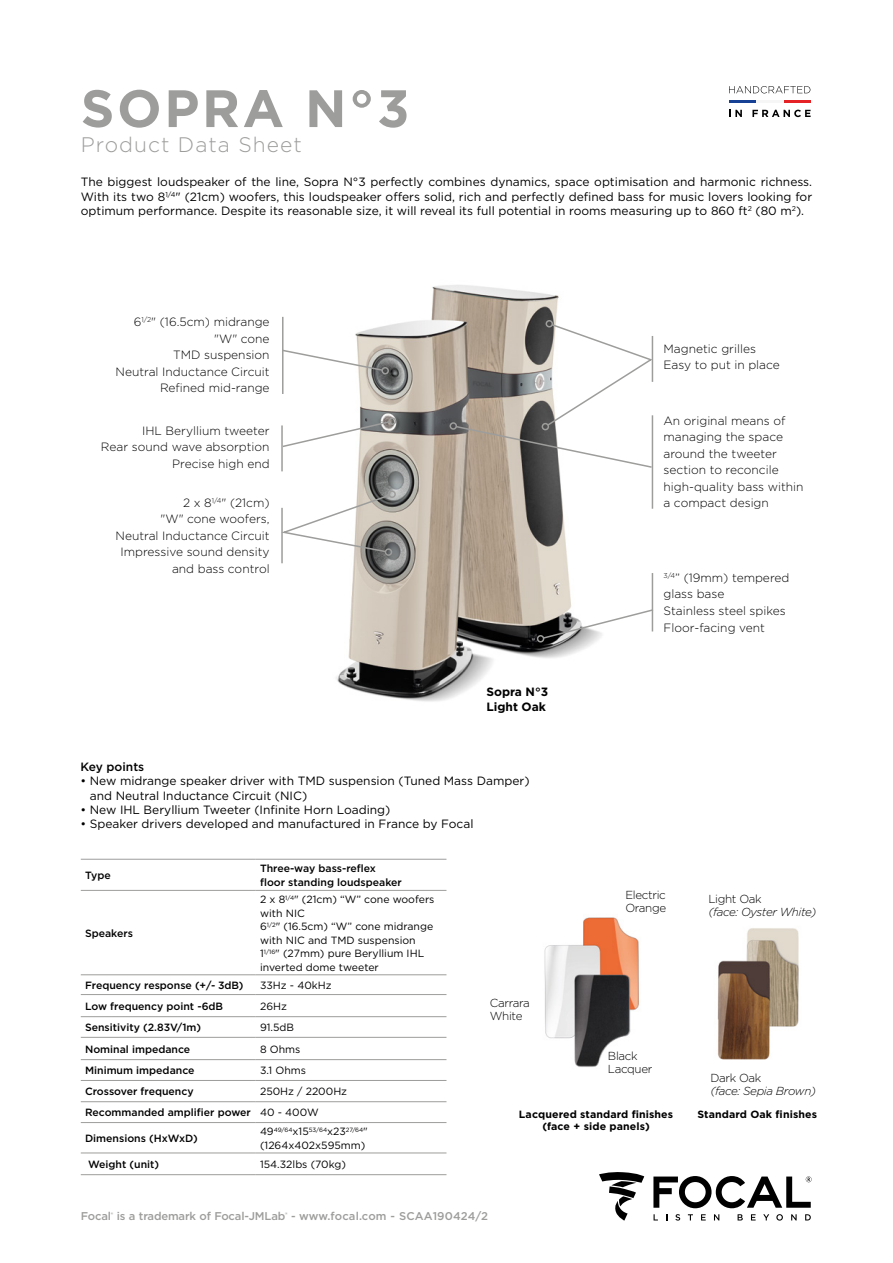
<style>
.page{position:relative;width:893px;height:1263px;background:#fff}
.page>*{position:absolute;margin:0;border:0;box-sizing:border-box;transform-origin:0 0}
.t1{font:700 52.5px "Gotham";letter-spacing:.05em;color:#9d9d9c}
.t2{font:300 21px "Gotham";letter-spacing:.05em;color:#9d9d9c}
.t3{font:12px/14.4px "Gotham";color:#000;text-align:justify}
.t4{font:300 12px/16.5px "Gotham";color:#000}
.t5{font:700 12px/15px "Gotham";color:#000}
.t6{font:500 12px "Gotham";color:#000}
.t7{font:italic 300 11.7px/12.8px "Gotham";letter-spacing:-.035em;color:#000}
.t8{font:300 11.7px/12.8px "Gotham";letter-spacing:-.03em;color:#000}
.Normal_e{font:500 11.25px "Gotham";letter-spacing:-.015em;color:#9d9d9c}
.t9{font:500 10.5px/14.2px "Gotham";color:#000}
.t10{font:10.5px/13.5px "Gotham";color:#000}
.t11{font:700 10.5px/12px "Gotham";letter-spacing:.01em;color:#000;text-align:center}
.t12{font:6.15px "Gotham";color:#000}
.s1{font-style:normal}
.s2{font-size:10.5px}
</style>
<div class="page">
<img style="left:281px;top:285px;width:316px;height:417px">
<hr style="left:282px;top:317px;width:2px;height:77px;background:#9d9d9c">
<hr style="left:281px;top:425px;width:2px;height:46px;background:#9d9d9c">
<svg style="left:281px;top:420px;width:110px;height:28px"></svg>
<div style="left:389px;top:417px;width:7px;height:8px;border:2px solid #9d9d9c;border-radius:50%"></div>
<svg style="left:542px;top:608px;width:112px;height:32px"></svg>
<div style="left:537px;top:635px;width:7px;height:7px;border:2px solid #9d9d9c;border-radius:50%"></div>
<hr style="left:281px;top:508px;width:2px;height:55px;background:#9d9d9c">
<svg style="left:281px;top:493px;width:110px;height:60px"></svg>
<div style="left:388px;top:490px;width:8px;height:8px;border:2px solid #9d9d9c;border-radius:50%"></div>
<div style="left:385px;top:548px;width:7px;height:8px;border:2px solid #9d9d9c;border-radius:50%"></div>
<div style="left:450px;top:422px;width:7px;height:8px;border:2px solid #9d9d9c;border-radius:50%"></div>
<svg style="left:281px;top:349px;width:103px;height:23px"></svg>
<div style="left:381px;top:367px;width:8px;height:7px;border:2px solid #9d9d9c;border-radius:50%"></div>
<svg style="left:454px;top:323px;width:200px;height:146px"></svg>
<div style="left:542px;top:423px;width:7px;height:7px;border:2px solid #9d9d9c;border-radius:50%"></div>
<div style="left:546px;top:320px;width:7px;height:7px;border:2px solid #9d9d9c;border-radius:50%"></div>
<hr style="left:652px;top:415px;width:1px;height:94px;background:#9d9d9c">
<img style="left:717px;top:928px;width:82px;height:132px">
<img style="left:544px;top:914px;width:95px;height:153px">
<svg style="left:675px;top:1214px;width:5px;height:6px"></svg>
<svg style="left:688px;top:1214px;width:5px;height:6px"></svg>
<svg style="left:701px;top:1214px;width:5px;height:6px"></svg>
<svg style="left:714px;top:1214px;width:5px;height:6px"></svg>
<svg style="left:738px;top:1214px;width:5px;height:6px"></svg>
<svg style="left:751px;top:1214px;width:5px;height:6px"></svg>
<svg style="left:763px;top:1214px;width:6px;height:6px"></svg>
<svg style="left:776px;top:1214px;width:7px;height:6px"></svg>
<svg style="left:791px;top:1214px;width:6px;height:6px"></svg>
<svg style="left:805px;top:1214px;width:6px;height:6px"></svg>
<svg style="left:653px;top:1176px;width:158px;height:32px"></svg>
<svg style="left:599px;top:1172px;width:45px;height:48px"></svg>
<hr style="left:81px;top:859px;width:175px;height:1px;background:#9d9d9c">
<hr style="left:256px;top:859px;width:190px;height:1px;background:#9d9d9c">
<hr style="left:81px;top:890px;width:175px;height:1px;background:#9d9d9c">
<hr style="left:256px;top:890px;width:190px;height:1px;background:#9d9d9c">
<hr style="left:81px;top:974px;width:175px;height:1px;background:#9d9d9c">
<hr style="left:256px;top:974px;width:190px;height:1px;background:#9d9d9c">
<hr style="left:81px;top:994px;width:175px;height:1px;background:#9d9d9c">
<hr style="left:256px;top:994px;width:190px;height:1px;background:#9d9d9c">
<hr style="left:81px;top:1016px;width:175px;height:1px;background:#9d9d9c">
<hr style="left:256px;top:1016px;width:190px;height:1px;background:#9d9d9c">
<hr style="left:81px;top:1037px;width:175px;height:1px;background:#9d9d9c">
<hr style="left:256px;top:1037px;width:190px;height:1px;background:#9d9d9c">
<hr style="left:81px;top:1059px;width:175px;height:1px;background:#9d9d9c">
<hr style="left:256px;top:1059px;width:190px;height:1px;background:#9d9d9c">
<hr style="left:81px;top:1080px;width:175px;height:1px;background:#9d9d9c">
<hr style="left:256px;top:1080px;width:190px;height:1px;background:#9d9d9c">
<hr style="left:81px;top:1101px;width:175px;height:1px;background:#9d9d9c">
<hr style="left:256px;top:1101px;width:190px;height:1px;background:#9d9d9c">
<hr style="left:81px;top:1122px;width:175px;height:1px;background:#9d9d9c">
<hr style="left:256px;top:1122px;width:190px;height:1px;background:#9d9d9c">
<hr style="left:81px;top:1153px;width:175px;height:1px;background:#9d9d9c">
<hr style="left:256px;top:1153px;width:190px;height:1px;background:#9d9d9c">
<hr style="left:81px;top:1174px;width:175px;height:1px;background:#9d9d9c">
<hr style="left:256px;top:1174px;width:190px;height:1px;background:#9d9d9c">
<hr style="left:729px;top:100px;width:27px;height:3px;background:#164194">
<hr style="left:783px;top:100px;width:27px;height:3px;background:#e52326">
<hr style="left:756px;top:100px;width:27px;height:3px;background:#f6f6f6">
<svg style="left:729px;top:110px;width:13px;height:7px"></svg>
<svg style="left:752px;top:110px;width:59px;height:7px"></svg>
<svg style="left:729px;top:86px;width:81px;height:7px"></svg>
<hr style="left:652px;top:573px;width:1px;height:58px;background:#9d9d9c">
<p class="t1" style="left:81px;top:74px;width:330px">SOPRA N°3</p>
<p class="t2" style="left:81px;top:132px;width:222px">Product Data Sheet</p>
<p class="t3" style="left:81px;top:175px;width:733px">The biggest loudspeaker of the line, Sopra N°3 perfectly combines dynamics, space optimisation and harmonic richness.<br>With its two 8<sup>1/4</sup>" (21cm) woofers, this loudspeaker offers solid, rich and perfectly defined bass for music lovers looking for optimum performance. Despite its reasonable size, it will reveal its full potential in rooms measuring up to 860 ft<sup>2</sup> (80 m<sup>2</sup>).</p>
<p class="t4" style="left:134px;top:314px;width:137px">6<sup>1/2</sup>" (16.5cm) midrange</p>
<p class="t4" style="left:214px;top:330px;width:57px">"W" cone</p>
<p class="t4" style="left:173px;top:347px;width:98px">TMD suspension</p>
<p class="t4" style="left:116px;top:363px;width:156px">Neutral Inductance Circuit</p>
<p class="t4" style="left:160px;top:380px;width:111px">Refined mid-range</p>
<p class="t4" style="left:142px;top:422px;width:129px">IHL Beryllium tweeter</p>
<p class="t4" style="left:101px;top:438px;width:170px">Rear sound wave absorption</p>
<p class="t4" style="left:172px;top:455px;width:99px">Precise high end</p>
<p class="t4" style="left:116px;top:494px;width:156px;text-align:right">2 x 8<sup>1/4</sup>" (21cm)<br>"W" cone woofers,<br>Neutral Inductance Circuit</p>
<p class="t4" style="left:121px;top:543px;width:151px">Impressive sound density</p>
<p class="t4" style="left:172px;top:560px;width:99px">and bass control</p>
<p class="t5" style="left:486px;top:684px;width:63px">Sopra N°3<br>Light Oak</p>
<p class="t6" style="left:80px;top:759px;width:65px">Key points</p>
<p class="t3" style="left:90px;top:773px;width:441px;text-indent:-9px">• New midrange speaker driver with TMD suspension (Tuned Mass Damper) and Neutral Inductance Circuit (NIC)</p>
<p class="t3" style="left:80px;top:802px;width:311px">• New IHL Beryllium Tweeter (Infinite Horn Loading)</p>
<p class="t3" style="left:80px;top:817px;width:395px">• Speaker drivers developed and manufactured in France by Focal</p>
<p class="t9" style="left:85px;top:868px;width:27px">Type</p>
<p class="t9" style="left:260px;top:861px;width:143px">Three-way bass-reflex floor standing loudspeaker</p>
<p class="t9" style="left:85px;top:926px;width:50px">Speakers</p>
<p class="t10" style="left:260px;top:892px;width:176px">2 x 8<sup>1/4</sup>" (21cm) “W” cone woofers with NIC</p>
<p class="t10" style="left:260px;top:919px;width:175px">6<sup>1/2</sup>" (16.5cm) “W” cone midrange with NIC and TMD suspension</p>
<p class="t10" style="left:260px;top:946px;width:166px">1<sup>1/16</sup>" (27mm) pure Beryllium IHL inverted dome tweeter</p>
<p class="t4" style="left:663px;top:340px;width:94px">Magnetic grilles</p>
<p class="t4" style="left:663px;top:356px;width:118px">Easy to put in place</p>
<p class="t4" style="left:663px;top:412px;width:142px">An original means of managing the space around the tweeter section to reconcile high-quality bass within a compact design</p>
<p class="t4" style="left:663px;top:569px;width:127px"><sup>3/4</sup>” (19mm) tempered glass base</p>
<p class="t4" style="left:663px;top:602px;width:124px">Stainless steel spikes</p>
<p class="t4" style="left:663px;top:619px;width:103px">Floor-facing vent</p>
<p class="t8" style="left:625px;top:888px;width:42px">Electric<br>Orange</p>
<p class="t7" style="left:708px;top:892px;width:109px"><span class="s1">Light Oak<br></span>(face: Oyster White)</p>
<p class="t9" style="left:85px;top:978px;width:160px">Frequency response (+/- 3dB)</p>
<p class="t10" style="left:260px;top:978px;width:73px">33Hz - 40kHz</p>
<p class="t9" style="left:85px;top:999px;width:140px">Low frequency point -6dB</p>
<p class="t10" style="left:260px;top:999px;width:28px">26Hz</p>
<p class="t9" style="left:85px;top:1020px;width:118px">Sensitivity (2.83V/1m)</p>
<p class="t10" style="left:260px;top:1020px;width:36px">91.5dB</p>
<p class="t9" style="left:85px;top:1042px;width:107px">Nominal impedance</p>
<p class="t10" style="left:260px;top:1042px;width:42px">8 Ohms</p>
<p class="t9" style="left:85px;top:1063px;width:111px">Minimum impedance</p>
<p class="t10" style="left:260px;top:1063px;width:47px">3.1 Ohms</p>
<p class="t9" style="left:85px;top:1084px;width:110px">Crossover frequency</p>
<p class="t10" style="left:260px;top:1084px;width:89px">250Hz / 2200Hz</p>
<p class="t9" style="left:85px;top:1105px;width:167px">Recommanded amplifier power</p>
<p class="t10" style="left:260px;top:1106px;width:60px">40 - 400W</p>
<p class="t9" style="left:85px;top:1131px;width:114px">Dimensions (HxWxD)</p>
<p class="t12" style="left:260px;top:1125px;width:109px"><span class="s2">49</span>49/64<span class="s2">x15</span>53/64<span class="s2">x23</span>27/64<span class="s2">"</span></p>
<p class="t10" style="left:260px;top:1138px;width:107px">(1264x402x595mm)</p>
<p class="t9" style="left:88px;top:1157px;width:73px">Weight (unit)</p>
<p class="t10" style="left:260px;top:1157px;width:87px">154.32lbs (70kg)</p>
<p class="t8" style="left:490px;top:996px;width:41px">Carrara<br>White</p>
<p class="t8" style="left:608px;top:1049px;width:46px">Black<br>Lacquer</p>
<p class="t7" style="left:710px;top:1071px;width:107px"><span class="s1">Dark Oak<br></span>(face: Sepia Brown)</p>
<p class="t11" style="left:519px;top:1108px;width:156px">Lacquered standard finishes (face + side panels)</p>
<p class="t11" style="left:697px;top:1108px;width:121px">Standard Oak finishes</p>
<p class="Normal_e" style="left:81px;top:1209px;width:409px">Focal<sup>®</sup> is a trademark of Focal-JMLab<sup>®</sup> - www.focal.com - SCAA190424/2</p>
</div>
